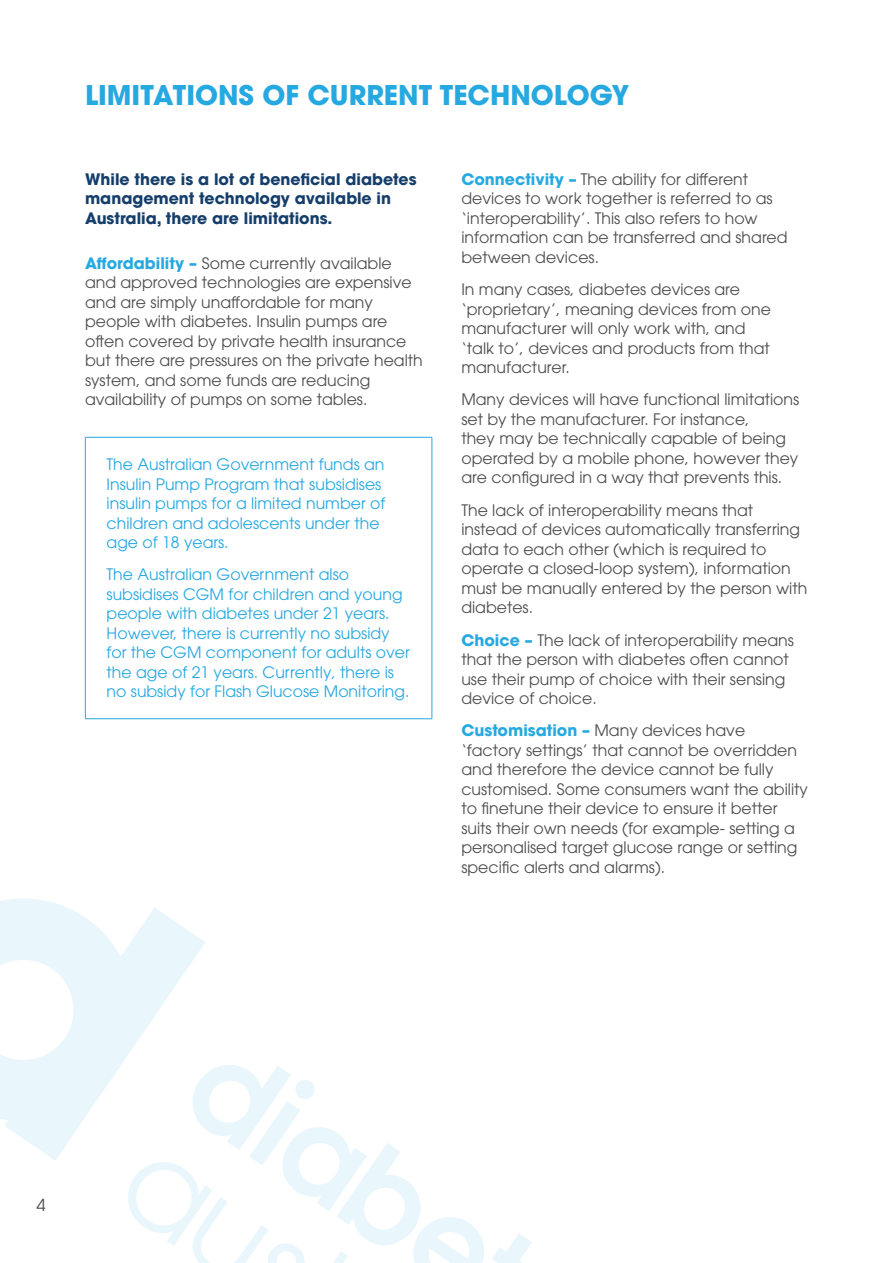
<style>
.page{position:relative;width:893px;height:1263px;background:#fff}
.page>*{position:absolute;margin:0;border:0;box-sizing:border-box;transform-origin:0 0}
.t1{font:700 27px "ITC Avant Garde Pro";color:#26a8e0}
.t2{font:16.5px "ITC Avant Garde Pro";color:#4d4d4f}
.t3{font:15.75px/19.5px "ITC Avant Garde Pro";color:#4d4d4f}
.t4{font:15.75px/19.5px "ITC Avant Garde Pro";color:#26a8e0}
.t5{font:700 15.75px/19.5px "ITC Avant Garde Pro";color:#163e6b}
.s1{font-weight:700;color:#26a8e0}
</style>
<div class="page">
<hr style="left:85px;top:437px;width:347px;height:1px;background:#26a8e0">
<hr style="left:85px;top:438px;width:1px;height:280px;background:#26a8e0">
<hr style="left:432px;top:438px;width:1px;height:280px;background:#26a8e0">
<hr style="left:85px;top:718px;width:347px;height:1px;background:#26a8e0">
<svg style="left:128px;top:1065px;width:404px;height:198px"></svg>
<svg style="left:0;top:899px;width:206px;height:262px"></svg>
<h1 class="t1" style="left:85px;top:77px;width:546px">LIMITATIONS OF CURRENT TECHNOLOGY</h1>
<p class="t5" style="left:85px;top:169px;width:333px">While there is a lot of beneficial diabetes management technology available in<br>Australia, there are limitations.</p>
<p class="t3" style="left:85px;top:253px;width:339px"><span class="s1">Affordability –</span> Some currently available and approved technologies are expensive and are simply unaffordable for many people with diabetes. Insulin pumps are often covered by private health insurance but there are pressures on the private health system, and some funds are reducing availability of pumps on some tables.</p>
<p class="t4" style="left:107px;top:454px;width:280px">The Australian Government funds an<br>Insulin Pump Program that subsidises insulin pumps for a limited number of children and adolescents under the age of 18 years.</p>
<p class="t4" style="left:107px;top:565px;width:305px">The Australian Government also subsidises CGM for children and young people with diabetes under 21 years.<br>However, there is currently no subsidy for the CGM component for adults over the age of 21 years. Currently, there is no subsidy for Flash Glucose Monitoring.</p>
<p class="t3" style="left:461px;top:169px;width:328px"><span class="s1">Connectivity –</span> The ability for different devices to work together is referred to as ‘interoperability’. This also refers to how information can be transferred and shared between devices.</p>
<p class="t3" style="left:461px;top:279px;width:311px">In many cases, diabetes devices are ‘proprietary’, meaning devices from one manufacturer will only work with, and ‘talk to’, devices and products from that manufacturer.</p>
<p class="t3" style="left:461px;top:390px;width:339px">Many devices will have functional limitations set by the manufacturer. For instance,<br>they may be technically capable of being operated by a mobile phone, however they are configured in a way that prevents this.</p>
<p class="t3" style="left:461px;top:500px;width:347px">The lack of interoperability means that instead of devices automatically transferring data to each other (which is required to operate a closed-loop system), information must be manually entered by the person with diabetes.</p>
<p class="t3" style="left:461px;top:630px;width:334px"><span class="s1">Choice –</span> The lack of interoperability means that the person with diabetes often cannot use their pump of choice with their sensing device of choice.</p>
<p class="t3" style="left:461px;top:720px;width:348px"><span class="s1">Customisation –</span> Many devices have ‘factory settings’ that cannot be overridden and therefore the device cannot be fully customised. Some consumers want the ability to finetune their device to ensure it better suits their own needs (for example- setting a personalised target glucose range or setting specific alerts and alarms).</p>
<p class="t2" style="left:36px;top:1195px;width:11px">4</p>
</div>
